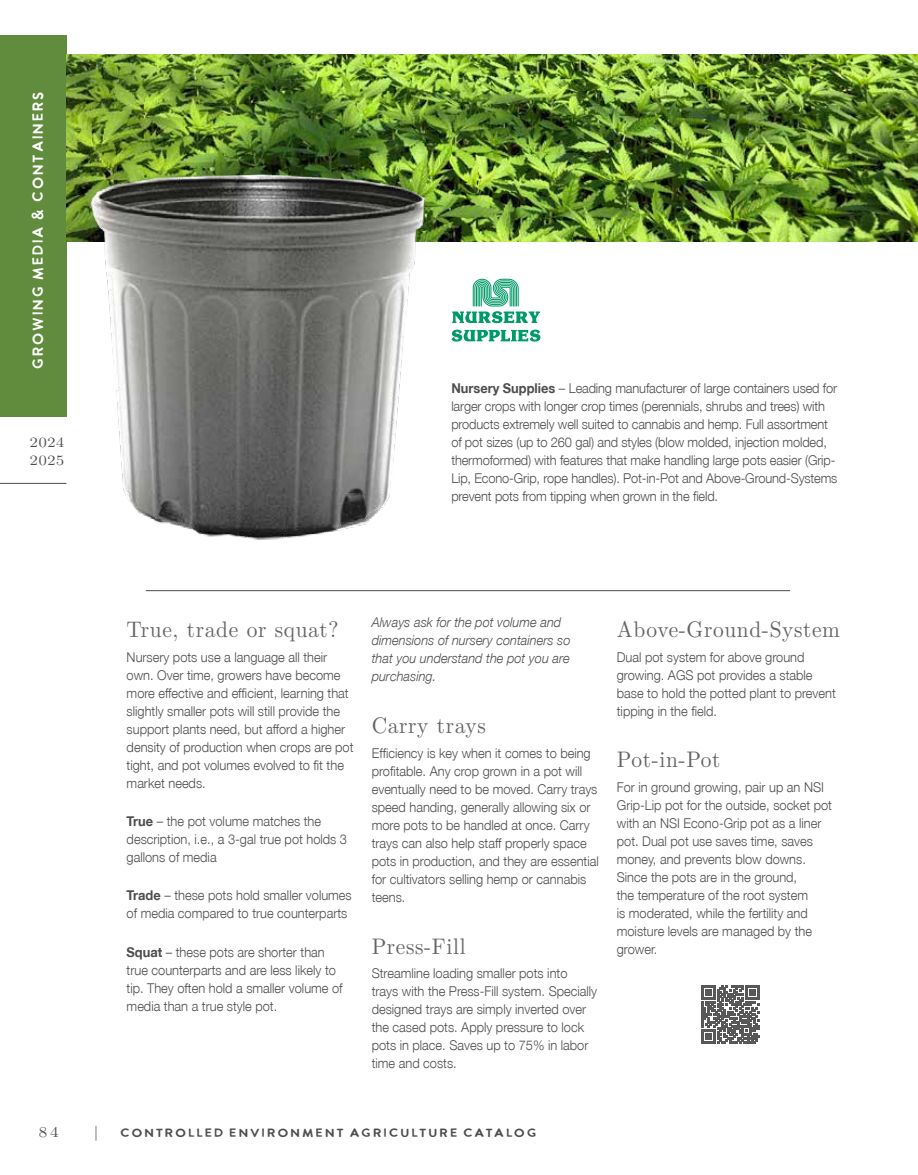
<style>
.page{position:relative;width:918px;height:1175px;background:#fff}
.page>*{position:absolute;margin:0;border:0;box-sizing:border-box;transform-origin:0 0}
.t1{font:22.5px "LM Roman 10";letter-spacing:.03em;color:#636466;scale:.95 1}
.t2{font:15px "MILKANDCLAY Regular";color:#fff}
.t3{font:15px "LM Roman Caps 10";color:#4d4d4f;scale:1.1 1}
.t4{font:14.25px/18px "LM Roman Caps 10";letter-spacing:.005em;color:#4d4d4f;scale:1.1 1}
.t5{font:300 13.5px/18px "Helvetica Neue 45";color:#4d4d4f;scale:.95 1}
.t6{font:italic 300 13.5px/18px "Helvetica Neue 46";color:#4d4d4f;scale:.95 1}
.t7{font:12px "MILKANDCLAY Regular";letter-spacing:.03em;color:#4d4d4f;scale:1.1 1}
.s1{font-family:"Helvetica Neue 75";font-weight:700}
</style>
<div class="page">
<div style="left:0;top:35px;width:67px;height:381px;background:#618c3d"></div>
<hr style="left:0;top:483px;width:66px;height:1px;background:#4d4d4f">
<img style="left:67px;top:54px;width:851px;height:188px">
<img style="left:62px;top:150px;width:395px;height:390px">
<svg style="left:451px;top:279px;width:89px;height:62px"></svg>
<svg style="left:701px;top:985px;width:59px;height:58px"></svg>
<hr style="left:146px;top:590px;width:644px;height:1px;background:#4d4d4f">
<p class="t2" style="left:30px;top:369px;width:280px;rotate:-90deg">GROWING MEDIA &amp; CONTAINERS</p>
<p class="t4" style="left:30px;top:432px;width:33px">2024<br>2025</p>
<p class="t5" style="left:451px;top:380px;width:408px"><span class="s1">Nursery Supplies</span> – Leading manufacturer of large containers used for larger crops with longer crop times (perennials, shrubs and trees) with products extremely well suited to cannabis and hemp. Full assortment of pot sizes (up to 260 gal) and styles (blow molded, injection molded, thermoformed) with features that make handling large pots easier (Grip-Lip, Econo-Grip, rope handles). Pot-in-Pot and Above-Ground-Systems prevent pots from tipping when grown in the field.</p>
<h1 class="t1" style="left:127px;top:611px;width:225px">True, trade or squat?</h1>
<p class="t5" style="left:127px;top:648px;width:240px">Nursery pots use a language all their own. Over time, growers have become more effective and efficient, learning that slightly smaller pots will still provide the support plants need, but afford a higher density of production when crops are pot tight, and pot volumes evolved to fit the market needs.</p>
<p class="t5" style="left:127px;top:813px;width:234px"><span class="s1">True</span> – the pot volume matches the description, i.e., a 3-gal true pot holds 3 gallons of media</p>
<p class="t5" style="left:127px;top:887px;width:239px"><span class="s1">Trade</span> – these pots hold smaller volumes of media compared to true counterparts</p>
<p class="t5" style="left:127px;top:943px;width:229px"><span class="s1">Squat</span> – these pots are shorter than true counterparts and are less likely to tip. They often hold a smaller volume of media than a true style pot.</p>
<p class="t6" style="left:372px;top:614px;width:211px">Always ask for the pot volume and dimensions of nursery containers so that you understand the pot you are purchasing.</p>
<h1 class="t1" style="left:372px;top:707px;width:122px">Carry trays</h1>
<p class="t5" style="left:372px;top:744px;width:241px">Efficiency is key when it comes to being profitable. Any crop grown in a pot will eventually need to be moved. Carry trays speed handing, generally allowing six or more pots to be handled at once. Carry trays can also help staff properly space pots in production, and they are essential for cultivators selling hemp or cannabis teens.</p>
<h1 class="t1" style="left:372px;top:928px;width:100px">Press-Fill</h1>
<p class="t5" style="left:372px;top:965px;width:239px">Streamline loading smaller pots into trays with the Press-Fill system. Specially designed trays are simply inverted over the cased pots. Apply pressure to lock pots in place. Saves up to 75% in labor time and costs.</p>
<h1 class="t1" style="left:617px;top:611px;width:237px">Above-Ground-System</h1>
<p class="t5" style="left:617px;top:648px;width:232px">Dual pot system for above ground growing. AGS pot provides a stable base to hold the potted plant to prevent tipping in the field.</p>
<h1 class="t1" style="left:617px;top:742px;width:111px">Pot-in-Pot</h1>
<p class="t5" style="left:617px;top:779px;width:228px">For in ground growing, pair up an NSI<br>Grip-Lip pot for the outside, socket pot with an NSI Econo-Grip pot as a liner pot. Dual pot use saves time, saves money, and prevents blow downs.<br>Since the pots are in the ground,<br>the temperature of the root system<br>is moderated, while the fertility and moisture levels are managed by the grower.</p>
<p class="t3" style="left:38px;top:1120px;width:20px">84</p>
<p class="t3" style="left:94px;top:1120px;width:6px">|</p>
<p class="t7" style="left:119px;top:1126px;width:381px">CONTROLLED ENVIRONMENT AGRICULTURE CATALOG</p>
</div>
